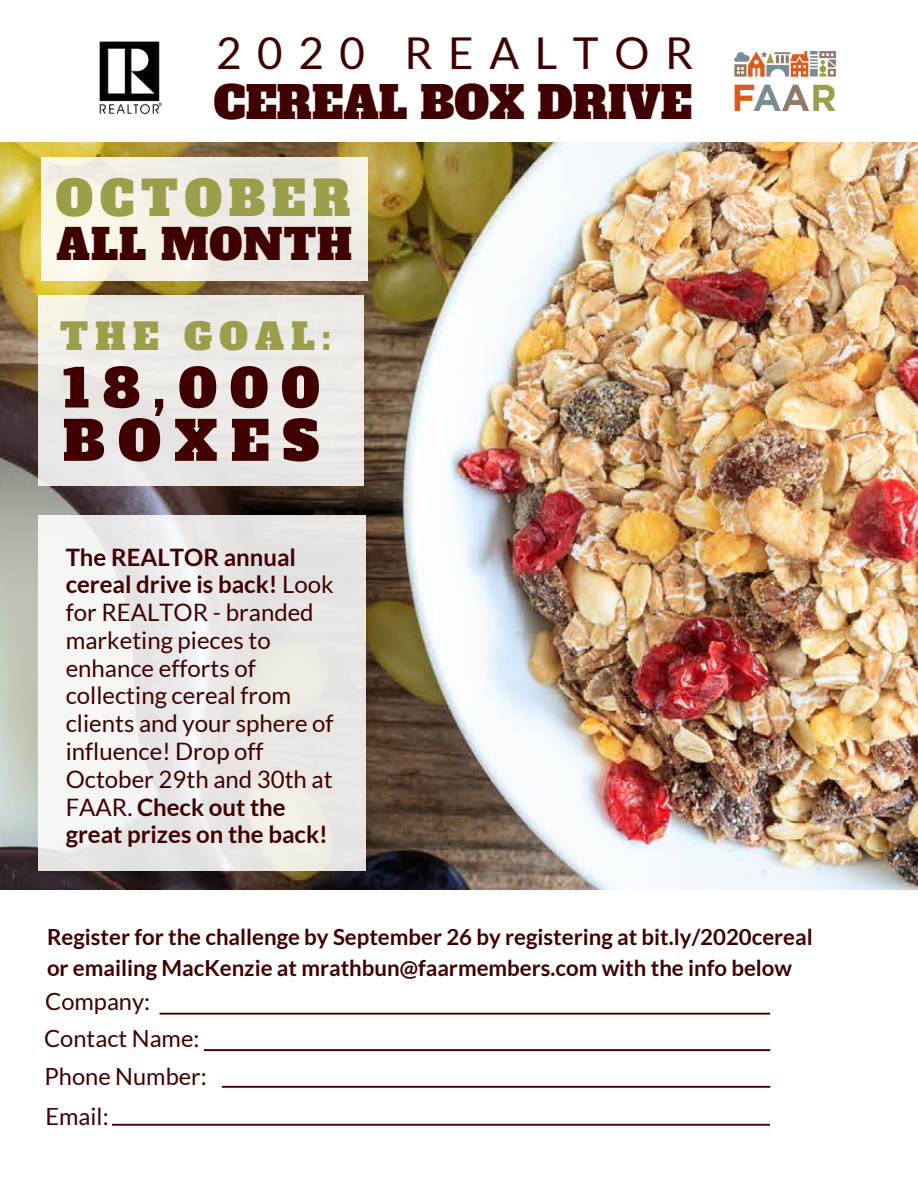
<style>
.page{position:relative;width:918px;height:1188px;background:#fff}
.page>*{position:absolute;margin:0;border:0;box-sizing:border-box;transform-origin:0 0}
.t1{font:54px "Alfa Slab One";letter-spacing:.25em;color:#400001}
.t2{font:52.35px "Alfa Slab One";color:#400001}
.t3{font:47.1px "Alfa Slab One";letter-spacing:.145em;color:#9b9f4b}
.t4{font:43.95px "Alfa Slab One";color:#400001}
.t5{font:43.95px "Lato";letter-spacing:.355em;color:#400001}
.t6{font:41.55px "Alfa Slab One";letter-spacing:.025em;color:#400001}
.t7{font:36px "Alfa Slab One";letter-spacing:.205em;color:#9b9f4b}
.t8{font:24px/27.8px "Lato";color:#400001}
.t9{font:23.7px/38px "Lato";color:#400001}
.t10{font:700 22.2px/31.2px "Lato";color:#400001}
.s1{font-weight:700}
</style>
<div class="page">
<img style="left:0;top:142px;width:918px;height:748px">
<div style="left:41px;top:158px;width:327px;height:123px;background:#f0ede5"></div>
<svg style="left:160px;top:1013px;width:610px;height:2px"></svg>
<svg style="left:204px;top:1049px;width:566px;height:2px"></svg>
<svg style="left:222px;top:1086px;width:548px;height:2px"></svg>
<img style="left:71px;top:41px;width:118px;height:103px">
<img style="left:734px;top:52px;width:102px;height:58px">
<svg style="left:112px;top:1124px;width:658px;height:2px"></svg>
<div style="left:39px;top:515px;width:327px;height:356px;background:linear-gradient(to bottom,#eceaea,#edebe9)"></div>
<div style="left:39px;top:295px;width:325px;height:191px;background:#ece9e6"></div>
<h3 class="t5" style="left:216px;top:28px;width:479px">2020 REALTOR</h3>
<h3 class="t4" style="left:214px;top:73px;width:480px">CEREAL BOX DRIVE</h3>
<h3 class="t3" style="left:56px;top:167px;width:296px">OCTOBER</h3>
<h3 class="t6" style="left:56px;top:217px;width:297px">ALL MONTH</h3>
<h3 class="t7" style="left:60px;top:312px;width:272px">THE GOAL:</h3>
<h2 class="t2" style="left:63px;top:353px;width:258px">18,000</h2>
<h1 class="t1" style="left:63px;top:405px;width:258px">BOXES</h1>
<p class="t8" style="left:66px;top:543px;width:270px"><span class="s1">The REALTOR annual cereal drive is back!</span> Look for REALTOR - branded marketing pieces to enhance efforts of collecting cereal from clients and your sphere of influence! Drop off<br>October 29th and 30th at<br>FAAR. <span class="s1">Check out the great prizes on the back!</span></p>
<p class="t10" style="left:47px;top:921px;width:767px">Register for the challenge by September 26 by registering at bit.ly/2020cereal or emailing MacKenzie at mrathbun@faarmembers.com with the info below</p>
<p class="t9" style="left:45px;top:983px;width:106px">Company:</p>
<p class="t9" style="left:44px;top:1019px;width:164px">Contact Name:<br>Phone Number:</p>
<p class="t9" style="left:45px;top:1097px;width:65px">Email:</p>
</div>
